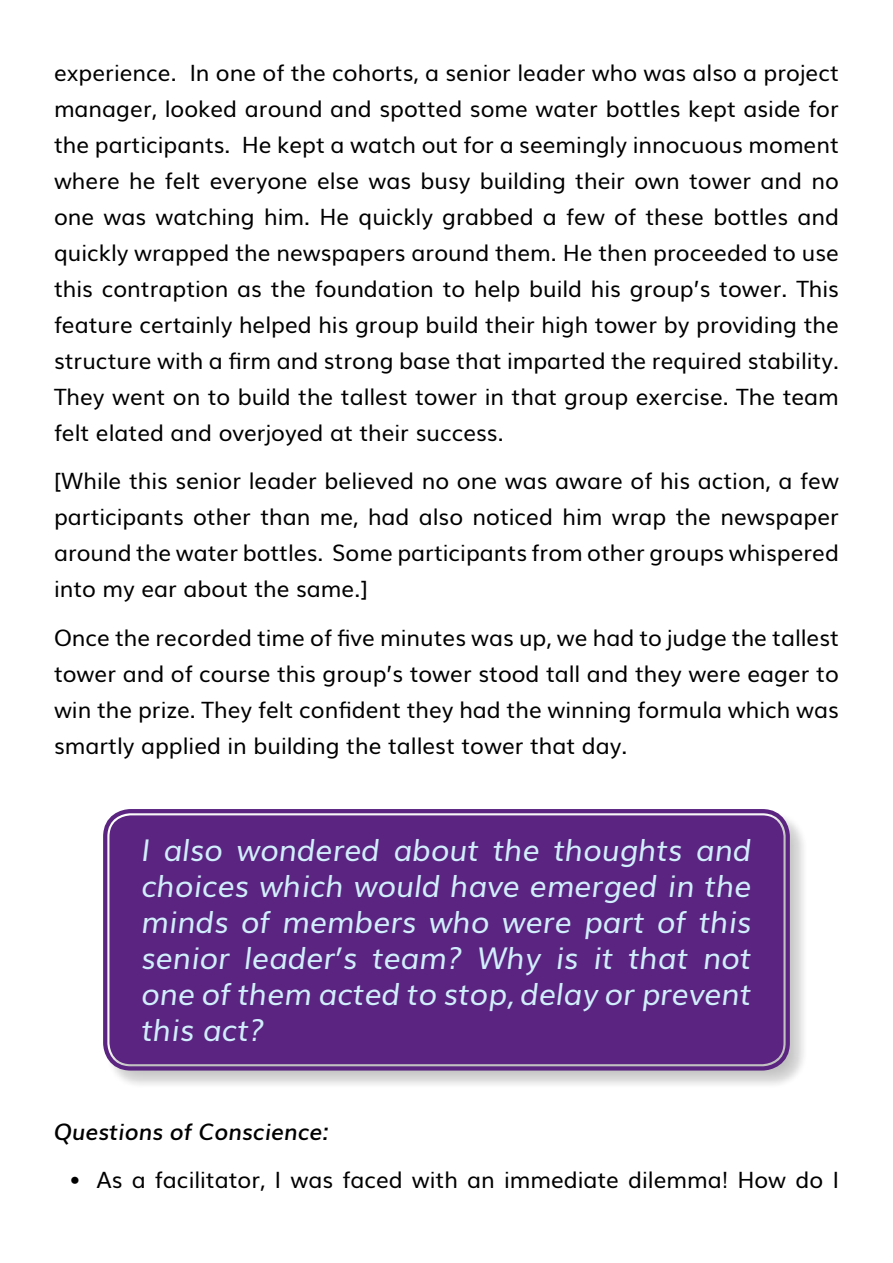
<style>
.page{position:relative;width:893px;height:1263px;background:#fff}
.page>*{position:absolute;margin:0;border:0;box-sizing:border-box;transform-origin:0 0}
.t1{font:italic 30px/36px "Muli";color:#d1eefc;text-align:justify}
.t2{font:22.5px/36px "Muli";color:#000;text-align:justify}
.t3{font:italic 600 22.5px "Muli";color:#000}
</style>
<div class="page">
<div style="left:105px;top:811px;width:703px;height:278px;background:#000;opacity:.25"></div>
<div style="left:109px;top:815px;width:674px;height:249px;background:#5a2480;border-radius:21px"></div>
<div style="left:103px;top:809px;width:687px;height:261px;border:4px solid #5a2480;border-radius:26px"></div>
<div style="left:112px;top:817px;width:669px;height:245px;border:4px solid #5a2480;border-radius:17px"></div>
<p class="t2" style="left:54px;top:53px;width:786px">experience. In one of the cohorts, a senior leader who was also a project manager, looked around and spotted some water bottles kept aside for the participants. He kept a watch out for a seemingly innocuous moment where he felt everyone else was busy building their own tower and no one was watching him. He quickly grabbed a few of these bottles and quickly wrapped the newspapers around them. He then proceeded to use this contraption as the foundation to help build his group’s tower. This feature certainly helped his group build their high tower by providing the structure with a firm and strong base that imparted the required stability.<br>They went on to build the tallest tower in that group exercise. The team felt elated and overjoyed at their success.</p>
<p class="t2" style="left:54px;top:461px;width:786px">[While this senior leader believed no one was aware of his action, a few participants other than me, had also noticed him wrap the newspaper around the water bottles. Some participants from other groups whispered into my ear about the same.]</p>
<p class="t2" style="left:54px;top:618px;width:786px">Once the recorded time of five minutes was up, we had to judge the tallest tower and of course this group’s tower stood tall and they were eager to win the prize. They felt confident they had the winning formula which was smartly applied in building the tallest tower that day.</p>
<h1 class="t1" style="left:141px;top:830px;width:612px">I also wondered about the thoughts and choices which would have emerged in the minds of members who were part of this senior leader’s team? Why is it that not one of them acted to stop, delay or prevent this act?</h1>
<p class="t3" style="left:54px;top:1113px;width:276px">Questions of Conscience:</p>
<p class="t2" style="left:70px;top:1160px;width:771px">• As a facilitator, I was faced with an immediate dilemma! How do I</p>
</div>
